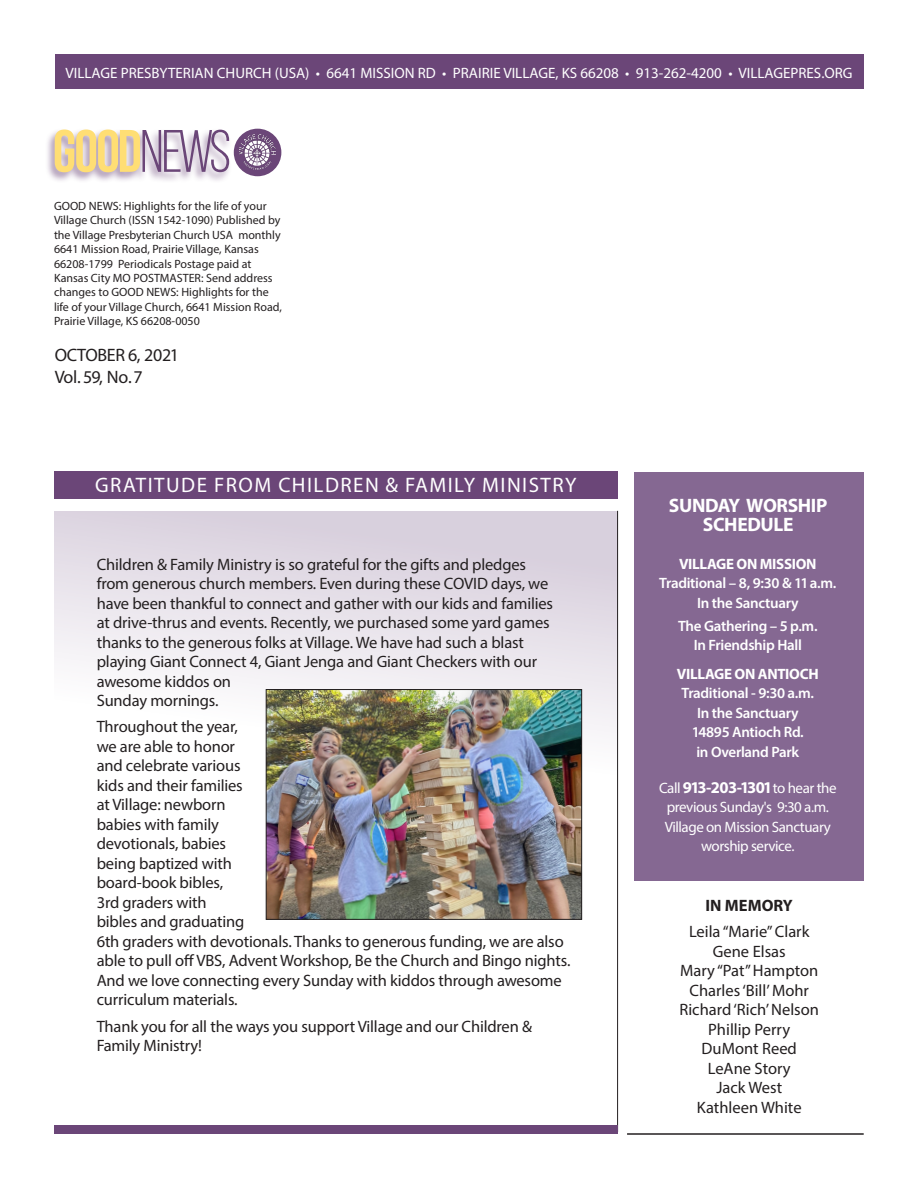
<style>
.page{position:relative;width:918px;height:1188px;background:#fff}
.page>*{position:absolute;margin:0;border:0;box-sizing:border-box;transform-origin:0 0}
.Body_text{font:700 59.7px "Bebas Neue";color:#ffde74}
.t1{font:21px "Myriad Pro";letter-spacing:.07em;color:#fff}
.t2{font:700 19.5px "Myriad Pro";letter-spacing:-.02em;color:#fff}
.t3{font:18px "Myriad Pro";letter-spacing:-.02em;color:#231f20}
.Body_text-2{font:16.5px/19.5px "Myriad Pro";letter-spacing:-.01em;color:#231f20}
.Body_text-3{font:700 16.5px "Myriad Pro";color:#231f20}
.t4{font:600 15px "Myriad Pro";letter-spacing:-.02em;color:#fff}
.t5{font:15px "Myriad Pro";color:#fff}
.t6{font:15px "Myriad Pro";letter-spacing:-.03em;color:#fff}
.t7{font:700 15px "Myriad Pro";letter-spacing:-.02em;color:#fff}
.t8{font:12px/14.4px "Myriad Pro";color:#231f20}
.s1{font-weight:400;color:#6b4678}
.s2{font-weight:700;font-size:16.5px}
</style>
<div class="page">
<div style="left:54px;top:511px;width:563px;height:276px;background:linear-gradient(to bottom,#d7cedc,#fff)"></div>
<div style="left:55px;top:54px;width:808px;height:35px;background:#6b4678"></div>
<div style="left:234px;top:129px;width:47px;height:47px;background:#6b4678;border-radius:50%"></div>
<div style="left:45px;top:128px;width:187px;height:55px;background:#6b4678;opacity:.59"></div>
<img style="left:239px;top:135px;width:36px;height:34px">
<hr style="left:617px;top:511px;width:1px;height:621px;background:#231f20">
<div style="left:54px;top:1126px;width:564px;height:8px;background:#6b4678"></div>
<div style="left:54px;top:471px;width:564px;height:27px;background:#6b4678"></div>
<hr style="left:627px;top:1134px;width:237px;height:1px;background:#231f20">
<img style="left:268px;top:691px;width:312px;height:227px">
<div style="left:266px;top:689px;width:316px;height:231px;border:1px solid #231f20"></div>
<div style="left:634px;top:472px;width:230px;height:409px;background:#856892"></div>
<p class="t5" style="left:65px;top:63px;width:789px">VILLAGE PRESBYTERIAN CHURCH (USA) • 6641 MISSION RD • PRAIRIE VILLAGE, KS 66208 • 913-262-4200 • VILLAGEPRES.ORG</p>
<p class="Body_text" style="left:53px;top:118px;width:180px">GOOD<span class="s1">NEWS</span></p>
<p class="t8" style="left:54px;top:199px;width:229px">GOOD NEWS: Highlights for the life of your Village Church (ISSN 1542-1090) Published by the Village Presbyterian Church USA monthly 6641 Mission Road, Prairie Village, Kansas 66208-1799 Periodicals Postage paid at Kansas City MO POSTMASTER: Send address changes to GOOD NEWS: Highlights for the life of your Village Church, 6641 Mission Road, Prairie Village, KS 66208-0050</p>
<p class="t3" style="left:55px;top:344px;width:126px">OCTOBER 6, 2021</p>
<p class="t3" style="left:55px;top:366px;width:90px">Vol. 59, No. 7</p>
<p class="t1" style="left:95px;top:472px;width:483px">GRATITUDE FROM CHILDREN &amp; FAMILY MINISTRY</p>
<p class="Body_text-2" style="left:97px;top:554px;width:458px">Children &amp; Family Ministry is so grateful for the gifts and pledges from generous church members. Even during these COVID days, we have been thankful to connect and gather with our kids and families at drive-thrus and events. Recently, we purchased some yard games thanks to the generous folks at Village. We have had such a blast playing Giant Connect 4, Giant Jenga and Giant Checkers with our awesome kiddos on<br>Sunday mornings.</p>
<p class="Body_text-2" style="left:97px;top:717px;width:475px">Throughout the year,<br>we are able to honor<br>and celebrate various<br>kids and their families<br>at Village: newborn<br>babies with family<br>devotionals, babies<br>being baptized with<br>board-book bibles,<br>3rd graders with<br>bibles and graduating<br>6th graders with devotionals. Thanks to generous funding, we are also able to pull off VBS, Advent Workshop, Be the Church and Bingo nights.<br>And we love connecting every Sunday with kiddos through awesome curriculum materials.</p>
<p class="Body_text-2" style="left:97px;top:1016px;width:437px">Thank you for all the ways you support Village and our Children &amp;<br>Family Ministry!</p>
<p class="t2" style="left:669px;top:492px;width:160px">SUNDAY WORSHIP</p>
<p class="t2" style="left:703px;top:512px;width:92px">SCHEDULE</p>
<p class="t7" style="left:679px;top:554px;width:139px">VILLAGE ON MISSION</p>
<p class="t4" style="left:659px;top:574px;width:179px">Traditional – 8, 9:30 &amp; 11 a.m.</p>
<p class="t4" style="left:697px;top:593px;width:103px">In the Sanctuary</p>
<p class="t4" style="left:678px;top:616px;width:141px">The Gathering – 5 p.m.</p>
<p class="t4" style="left:694px;top:636px;width:110px">In Friendship Hall</p>
<p class="t7" style="left:677px;top:664px;width:143px">VILLAGE ON ANTIOCH</p>
<p class="t4" style="left:682px;top:684px;width:134px">Traditional - 9:30 a.m.</p>
<p class="t4" style="left:697px;top:703px;width:103px">In the Sanctuary</p>
<p class="t4" style="left:692px;top:723px;width:114px">14895 Antioch Rd.</p>
<p class="t4" style="left:696px;top:742px;width:104px">in Overland Park</p>
<p class="t6" style="left:659px;top:779px;width:179px">Call <span class="s2">913-203-1301</span> to hear the</p>
<p class="t6" style="left:667px;top:798px;width:164px">previous Sunday's 9:30 a.m.</p>
<p class="t6" style="left:665px;top:818px;width:168px">Village on Mission Sanctuary</p>
<p class="t6" style="left:701px;top:837px;width:95px">worship service.</p>
<p class="Body_text-3" style="left:706px;top:895px;width:89px">IN MEMORY</p>
<p class="Body_text-2" style="left:689px;top:922px;width:122px">Leila “Marie” Clark</p>
<p class="Body_text-2" style="left:713px;top:941px;width:74px">Gene Elsas</p>
<p class="Body_text-2" style="left:680px;top:961px;width:140px">Mary “Pat” Hampton</p>
<p class="Body_text-2" style="left:689px;top:980px;width:121px">Charles ‘Bill’ Mohr</p>
<p class="Body_text-2" style="left:679px;top:1000px;width:141px">Richard ‘Rich’ Nelson</p>
<p class="Body_text-2" style="left:708px;top:1019px;width:83px">Phillip Perry</p>
<p class="Body_text-2" style="left:702px;top:1039px;width:97px">DuMont Reed</p>
<p class="Body_text-2" style="left:708px;top:1058px;width:84px">LeAne Story</p>
<p class="Body_text-2" style="left:716px;top:1078px;width:67px">Jack West</p>
<p class="Body_text-2" style="left:697px;top:1097px;width:106px">Kathleen White</p>
</div>
